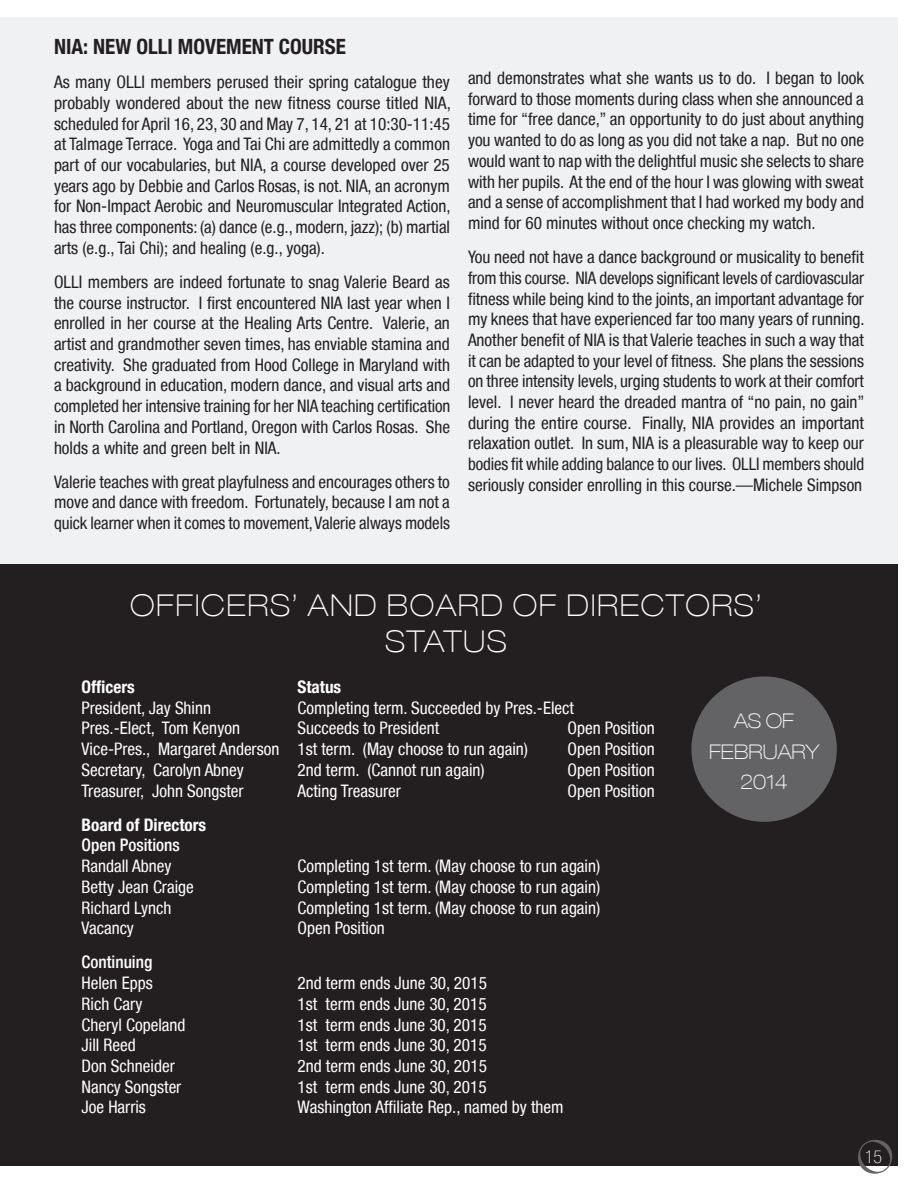
<style>
.page{position:relative;width:918px;height:1188px;background:#fff}
.page>*{position:absolute;margin:0;border:0;box-sizing:border-box;transform-origin:0 0}
.t1{font:100 expanded 30px/36px "Helvetica Neue LT";letter-spacing:.05em;color:#fff;text-align:center}
.t2{font:700 condensed 21px "Helvetica Neue LT";color:#231f20}
.Body_Text_White{font:100 expanded 20.1px/30.8px "Helvetica Neue LT";color:#fff;text-align:center}
.t3{font:100 condensed 18px "Helvetica Neue LT";color:#fff}
.t4{font:condensed 17.25px/20.7px "Helvetica Neue LT";color:#231f20;text-align:justify}
.t5{font:condensed 17.25px "Helvetica Neue LT";color:#fff}
.t6{font:700 condensed 17.25px "Helvetica Neue LT";color:#fff}
.t7{font:500 condensed 17.25px "Helvetica Neue LT";color:#fff}
</style>
<div class="page">
<div style="left:0;top:17px;width:898px;height:1138px;background:#f0f1f2"></div>
<div style="left:0;top:564px;width:898px;height:586px;background:#231f20"></div>
<div style="left:691px;top:676px;width:146px;height:146px;background:#636366;border-radius:50%"></div>
<div style="left:0;top:1145px;width:898px;height:21px;background:#231f20"></div>
<svg style="left:858px;top:1140px;width:34px;height:34px"></svg>
<p class="t2" style="left:54px;top:34px;width:293px">NIA: NEW OLLI MOVEMENT COURSE</p>
<p class="t4" style="left:54px;top:72px;width:398px">As many OLLI members perused their spring catalogue they probably wondered about the new fitness course titled NIA, scheduled for April 16, 23, 30 and May 7, 14, 21 at 10:30-11:45 at Talmage Terrace. Yoga and Tai Chi are admittedly a common part of our vocabularies, but NIA, a course developed over 25 years ago by Debbie and Carlos Rosas, is not. NIA, an acronym for Non-Impact Aerobic and Neuromuscular Integrated Action, has three components: (a) dance (e.g., modern, jazz); (b) martial arts (e.g., Tai Chi); and healing (e.g., yoga).</p>
<p class="t4" style="left:54px;top:271px;width:398px">OLLI members are indeed fortunate to snag Valerie Beard as the course instructor. I first encountered NIA last year when I enrolled in her course at the Healing Arts Centre. Valerie, an artist and grandmother seven times, has enviable stamina and creativity. She graduated from Hood College in Maryland with a background in education, modern dance, and visual arts and completed her intensive training for her NIA teaching certification in North Carolina and Portland, Oregon with Carlos Rosas. She holds a white and green belt in NIA.</p>
<p class="t4" style="left:54px;top:471px;width:397px">Valerie teaches with great playfulness and encourages others to move and dance with freedom. Fortunately, because I am not a quick learner when it comes to movement, Valerie always models</p>
<p class="t4" style="left:468px;top:67px;width:398px">and demonstrates what she wants us to do. I began to look forward to those moments during class when she announced a time for “free dance,” an opportunity to do just about anything you wanted to do as long as you did not take a nap. But no one would want to nap with the delightful music she selects to share with her pupils. At the end of the hour I was glowing with sweat and a sense of accomplishment that I had worked my body and mind for 60 minutes without once checking my watch.</p>
<p class="t4" style="left:468px;top:247px;width:398px">You need not have a dance background or musicality to benefit from this course. NIA develops significant levels of cardiovascular fitness while being kind to the joints, an important advantage for my knees that have experienced far too many years of running.<br>Another benefit of NIA is that Valerie teaches in such a way that it can be adapted to your level of fitness. She plans the sessions on three intensity levels, urging students to work at their comfort level. I never heard the dreaded mantra of “no pain, no gain” during the entire course. Finally, NIA provides an important relaxation outlet. In sum, NIA is a pleasurable way to keep our bodies fit while adding balance to our lives. OLLI members should seriously consider enrolling in this course.—Michele Simpson</p>
<p class="t1" style="left:130px;top:587px;width:634px">OFFICERS’ AND BOARD OF DIRECTORS’<br>STATUS</p>
<p class="t6" style="left:82px;top:676px;width:55px">Officers</p>
<p class="t6" style="left:298px;top:676px;width:45px">Status</p>
<p class="t5" style="left:82px;top:698px;width:131px">President, Jay Shinn</p>
<p class="t5" style="left:298px;top:698px;width:278px">Completing term. Succeeded by Pres.-Elect</p>
<p class="t5" style="left:82px;top:718px;width:160px">Pres.-Elect, Tom Kenyon</p>
<p class="t5" style="left:298px;top:718px;width:143px">Succeeds to President</p>
<p class="t5" style="left:568px;top:718px;width:89px">Open Position</p>
<p class="t5" style="left:82px;top:739px;width:448px">Vice-Pres., Margaret Anderson 1st term. (May choose to run again)</p>
<p class="t5" style="left:568px;top:739px;width:89px">Open Position</p>
<p class="t5" style="left:82px;top:760px;width:164px">Secretary, Carolyn Abney</p>
<p class="t5" style="left:298px;top:760px;width:189px">2nd term. (Cannot run again)</p>
<p class="t5" style="left:568px;top:760px;width:89px">Open Position</p>
<p class="t5" style="left:82px;top:780px;width:164px">Treasurer, John Songster</p>
<p class="t5" style="left:298px;top:780px;width:105px">Acting Treasurer</p>
<p class="t5" style="left:568px;top:780px;width:89px">Open Position</p>
<p class="t6" style="left:82px;top:814px;width:126px">Board of Directors</p>
<p class="t7" style="left:82px;top:835px;width:100px">Open Positions</p>
<p class="t5" style="left:82px;top:856px;width:92px">Randall Abney</p>
<p class="t5" style="left:298px;top:856px;width:304px">Completing 1st term. (May choose to run again)</p>
<p class="t5" style="left:82px;top:877px;width:114px">Betty Jean Craige</p>
<p class="t5" style="left:298px;top:877px;width:304px">Completing 1st term. (May choose to run again)</p>
<p class="t5" style="left:82px;top:897px;width:92px">Richard Lynch</p>
<p class="t5" style="left:298px;top:897px;width:304px">Completing 1st term. (May choose to run again)</p>
<p class="t5" style="left:82px;top:918px;width:54px">Vacancy</p>
<p class="t5" style="left:298px;top:918px;width:89px">Open Position</p>
<p class="t7" style="left:82px;top:952px;width:72px">Continuing</p>
<p class="t5" style="left:82px;top:973px;width:73px">Helen Epps</p>
<p class="t5" style="left:298px;top:973px;width:191px">2nd term ends June 30, 2015</p>
<p class="t5" style="left:82px;top:994px;width:62px">Rich Cary</p>
<p class="t5" style="left:298px;top:994px;width:191px">1st term ends June 30, 2015</p>
<p class="t5" style="left:82px;top:1014px;width:106px">Cheryl Copeland</p>
<p class="t5" style="left:298px;top:1014px;width:191px">1st term ends June 30, 2015</p>
<p class="t5" style="left:82px;top:1035px;width:56px">Jill Reed</p>
<p class="t5" style="left:298px;top:1035px;width:191px">1st term ends June 30, 2015</p>
<p class="t5" style="left:82px;top:1056px;width:95px">Don Schneider</p>
<p class="t5" style="left:298px;top:1056px;width:191px">2nd term ends June 30, 2015</p>
<p class="t5" style="left:82px;top:1077px;width:101px">Nancy Songster</p>
<p class="t5" style="left:298px;top:1077px;width:191px">1st term ends June 30, 2015</p>
<p class="t5" style="left:82px;top:1097px;width:66px">Joe Harris</p>
<p class="t5" style="left:298px;top:1097px;width:268px">Washington Affiliate Rep., named by them</p>
<p class="Body_Text_White" style="left:709px;top:705px;width:112px">AS OF<br>FEBRUARY<br>2014</p>
<p class="t3" style="left:865px;top:1146px;width:19px">15</p>
</div>
